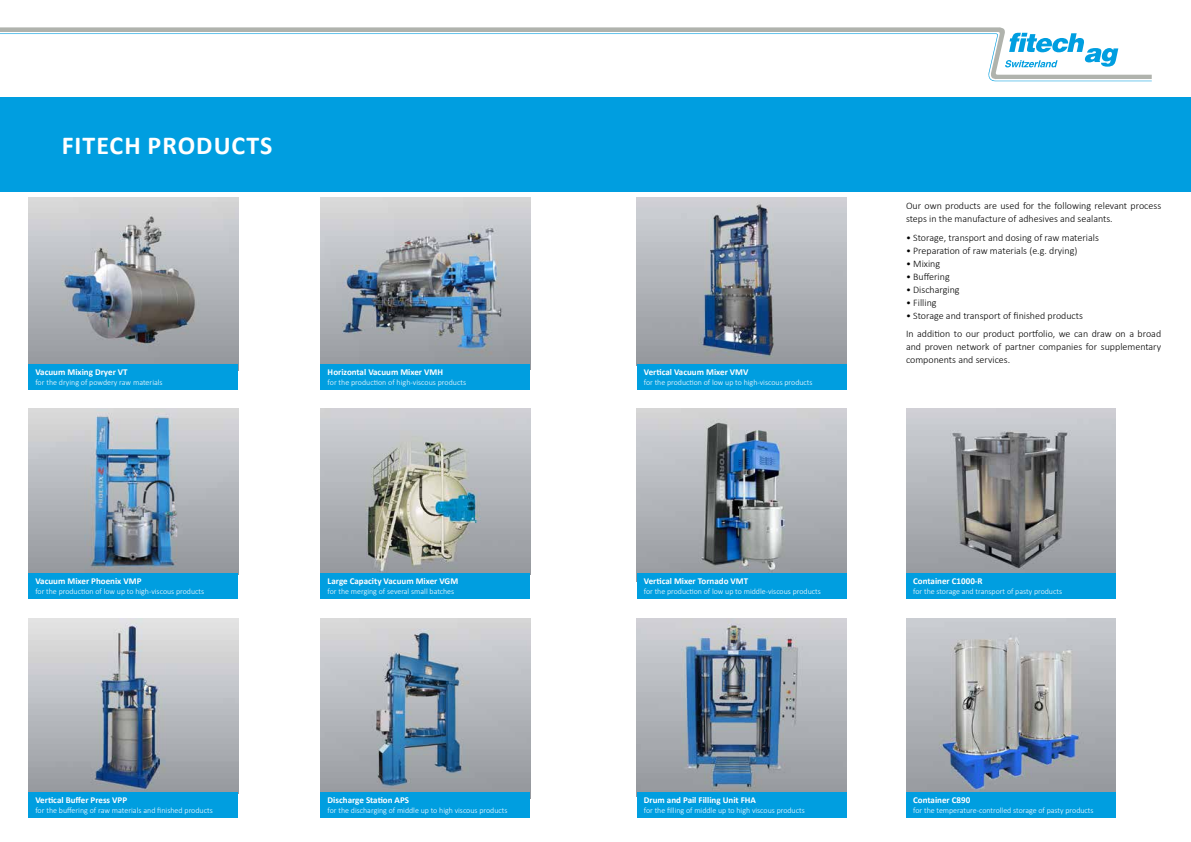
<style>
.page{position:relative;width:1191px;height:842px;background:#fff}
.page>*{position:absolute;margin:0;border:0;box-sizing:border-box;transform-origin:0 0}
.t1{font:700 25.9px "Calibri";letter-spacing:.04em;color:#fff}
.t2{font:300 10px/13px "Calibri";color:#000}
.t3{font:700 9px "Calibri";color:#fff}
.t4{font:300 8px "Calibri";color:#fff}
</style>
<div class="page">
<div style="left:0;top:98px;width:1191px;height:94px;background:#009ee0"></div>
<img style="left:28px;top:197px;width:210px;height:167px">
<img style="left:28px;top:409px;width:210px;height:164px">
<img style="left:28px;top:618px;width:210px;height:174px">
<img style="left:320px;top:197px;width:210px;height:167px">
<img style="left:320px;top:409px;width:210px;height:164px">
<img style="left:320px;top:618px;width:210px;height:174px">
<img style="left:636px;top:197px;width:210px;height:167px">
<img style="left:636px;top:409px;width:210px;height:164px">
<img style="left:906px;top:409px;width:209px;height:164px">
<img style="left:636px;top:618px;width:210px;height:174px">
<img style="left:906px;top:618px;width:209px;height:174px">
<div style="left:28px;top:364px;width:210px;height:25px;background:#009ee0"></div>
<div style="left:28px;top:573px;width:210px;height:26px;background:#009ee0"></div>
<div style="left:28px;top:792px;width:210px;height:25px;background:#009ee0"></div>
<div style="left:320px;top:573px;width:210px;height:26px;background:#009ee0"></div>
<div style="left:320px;top:792px;width:210px;height:25px;background:#009ee0"></div>
<div style="left:636px;top:573px;width:210px;height:26px;background:#009ee0"></div>
<div style="left:636px;top:792px;width:210px;height:25px;background:#009ee0"></div>
<div style="left:906px;top:573px;width:210px;height:26px;background:#009ee0"></div>
<div style="left:906px;top:792px;width:210px;height:25px;background:#009ee0"></div>
<div style="left:320px;top:364px;width:210px;height:25px;background:#009ee0"></div>
<div style="left:636px;top:364px;width:210px;height:25px;background:#009ee0"></div>
<svg style="left:0;top:27px;width:1028px;height:6px;fill:#b0b3ad"></svg>
<svg style="left:0;top:33px;width:1151px;height:49px"></svg>
<h1 class="t1" style="left:62px;top:127px;width:212px">FITECH PRODUCTS</h1>
<p class="t2" style="left:906px;top:199px;width:257px">Our own products are used for the following relevant process steps in the manufacture of adhesives and sealants.</p>
<p class="t2" style="left:906px;top:231px;width:194px">• Storage, transport and dosing of raw materials</p>
<p class="t2" style="left:906px;top:244px;width:173px">• Preparation of raw materials (e.g. drying)</p>
<p class="t2" style="left:906px;top:257px;width:36px">• Mixing</p>
<p class="t2" style="left:906px;top:270px;width:45px">• Buffering</p>
<p class="t2" style="left:906px;top:283px;width:55px">• Discharging</p>
<p class="t2" style="left:906px;top:296px;width:32px">• Filling</p>
<p class="t2" style="left:906px;top:306px;width:257px;line-height:18.7px">• Storage and transport of finished products<br>In addition to our product portfolio, we can draw on a broad</p>
<p class="t2" style="left:906px;top:340px;width:257px">and proven network of partner companies for supplementary components and services.</p>
<p class="t3" style="left:35px;top:365px;width:94px">Vacuum Mixing Dryer VT</p>
<p class="t3" style="left:328px;top:365px;width:117px">Horizontal Vacuum Mixer VMH</p>
<p class="t3" style="left:644px;top:365px;width:106px">Vertical Vacuum Mixer VMV</p>
<p class="t4" style="left:35px;top:377px;width:129px">for the drying of powdery raw materials</p>
<p class="t4" style="left:328px;top:377px;width:140px">for the production of high-viscous products</p>
<p class="t4" style="left:644px;top:377px;width:170px">for the production of low up to high-viscous products</p>
<p class="t3" style="left:35px;top:575px;width:107px">Vacuum Mixer Phoenix VMP</p>
<p class="t3" style="left:328px;top:575px;width:132px">Large Capacity Vacuum Mixer VGM</p>
<p class="t3" style="left:644px;top:575px;width:106px">Vertical Mixer Tornado VMT</p>
<p class="t3" style="left:913px;top:575px;width:71px">Container C1000-R</p>
<p class="t4" style="left:35px;top:587px;width:170px">for the production of low up to high-viscous products</p>
<p class="t4" style="left:328px;top:587px;width:128px">for the merging of several small batches</p>
<p class="t4" style="left:644px;top:587px;width:178px">for the production of low up to middle-viscous products</p>
<p class="t4" style="left:913px;top:587px;width:150px">for the storage and transport of pasty products</p>
<p class="t3" style="left:35px;top:793px;width:93px">Vertical Buffer Press VPP</p>
<p class="t3" style="left:328px;top:793px;width:83px">Discharge Station APS</p>
<p class="t3" style="left:644px;top:793px;width:114px">Drum and Pail Filling Unit FHA</p>
<p class="t3" style="left:913px;top:793px;width:59px">Container C890</p>
<p class="t4" style="left:35px;top:805px;width:179px">for the buffering of raw materials and finished products</p>
<p class="t4" style="left:328px;top:805px;width:181px">for the discharging of middle up to high viscous products</p>
<p class="t4" style="left:644px;top:805px;width:162px">for the filling of middle up to high viscous products</p>
<p class="t4" style="left:913px;top:805px;width:182px">for the temperature-controlled storage of pasty products</p>
</div>
